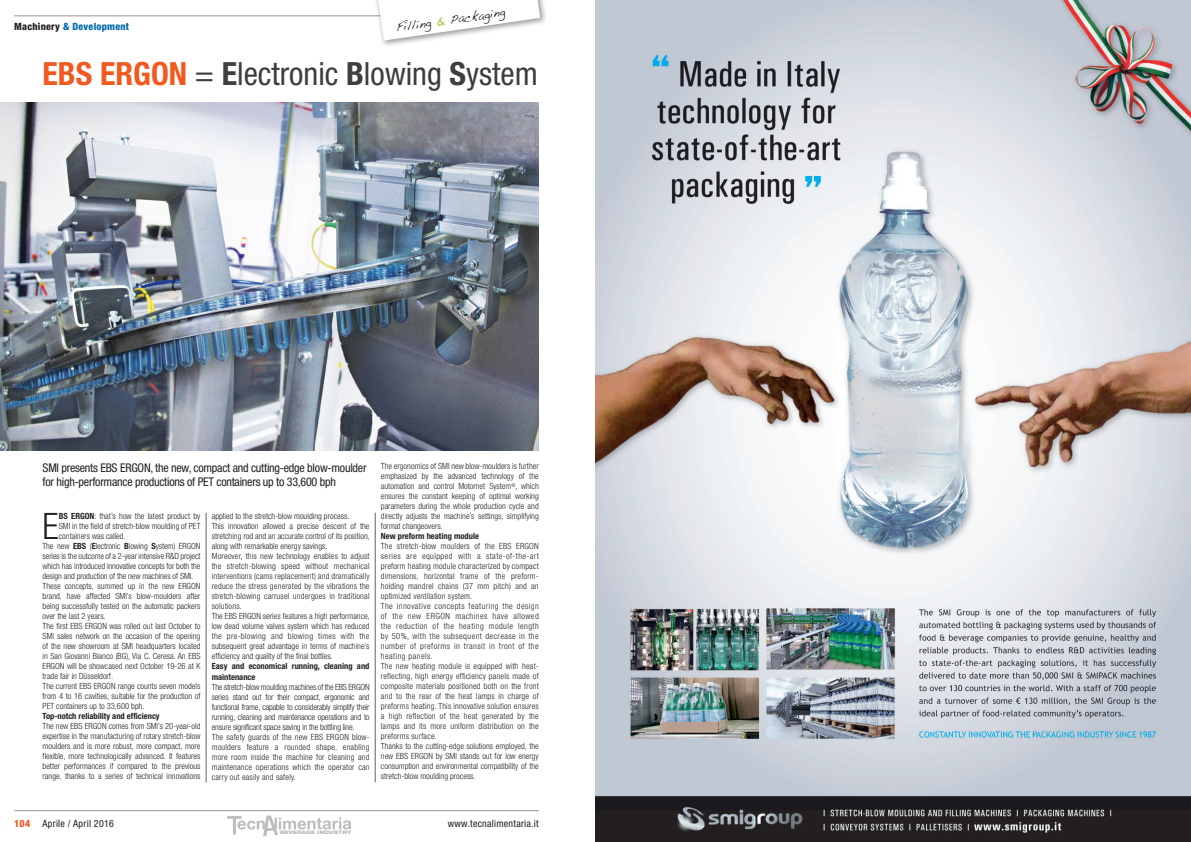
<style>
.page{position:relative;width:1191px;height:842px;background:#fff}
.page>*{position:absolute;margin:0;border:0;box-sizing:border-box;transform-origin:0 0}
.Testo_INGLESE{font:300 condensed 36.5px "Helvetica Neue";color:#231f20}
.t1{font:condensed 32px "Helvetica Neue";color:#3e3e3f}
.Testo_INGLESE-2{font:condensed 12px/14.4px "Helvetica Neue";letter-spacing:-.02em;color:#231f20}
.Testo_INGLESE-3{font:12px "Handwriting Dakota";color:#231f20}
.t2{font:condensed 10px "Helvetica Neue";letter-spacing:.025em;color:#231f20}
.t3{font:800 condensed 10px "Helvetica Neue";letter-spacing:.025em;color:#0067ad}
.Testo_INGLESE-4{font:300 condensed 8.5px/10px "Helvetica Neue";color:#231f20;text-align:justify}
.Testo_INGLESE-5{font:700 condensed 8.5px/10px "Helvetica Neue";color:#231f20}
.t4{font:900 expanded 4.8px "Helvetica Neue";letter-spacing:.01em;color:#bcbdc0}
.s1{color:#231f20}
.s2{color:#a3bc2a}
.s3{font-weight:700;color:#f15921}
.s4{font-weight:700}
.s5{font-weight:800;color:#f15921}
</style>
<div class="page">
<img style="left:0;top:103px;width:539px;height:348px">
<img style="left:595px;top:0;width:596px;height:842px">
<hr style="left:206px;top:513px;width:1px;height:269px;background:#636366">
<hr style="left:375px;top:513px;width:1px;height:269px;background:#636366">
<hr style="left:14px;top:16px;width:525px;height:1px;background:#939598">
<svg style="left:227px;top:815px;width:124px;height:21px"></svg>
<hr style="left:14px;top:810px;width:525px;height:1px;background:#939598">
<div style="left:372px;top:0;width:175px;height:48px;background:#231f20;opacity:.45"></div>
<svg style="left:378px;top:0;width:162px;height:41px"></svg>
<p class="t3" style="left:14px;top:20px;width:116px"><span class="s1">Machinery</span> &amp; Development</p>
<p class="Testo_INGLESE-3" style="left:395px;top:20px;width:112px;rotate:-8deg">Filling <span class="s2">&amp;</span> Packaging</p>
<p class="t1" style="left:43px;top:55px;width:497px"><span class="s3">EBS ERGON</span> = <span class="s4">E</span>lectronic <span class="s4">B</span>lowing <span class="s4">S</span>ystem</p>
<p class="Testo_INGLESE-2" style="left:43px;top:460px;width:325px">SMI presents EBS ERGON, the new, compact and cutting-edge blow-moulder for high-performance productions of PET containers up to 33,600 bph</p>
<p class="Testo_INGLESE" style="left:43px;top:505px;width:18px">E</p>
<p class="Testo_INGLESE-4" style="left:59px;top:511px;width:143px"><span class="s4">BS ERGON</span>: that’s how the latest product by SMI in the field of stretch-blow moulding of PET containers was called.</p>
<p class="Testo_INGLESE-4" style="left:43px;top:541px;width:159px">The new <span class="s4">EBS</span> (<span class="s4">E</span>lectronic <span class="s4">B</span>lowing <span class="s4">S</span>ystem) ERGON series is the outcome of a 2-year intensive R&amp;D project which has introduced innovative concepts for both the design and production of the new machines of SMI.</p>
<p class="Testo_INGLESE-4" style="left:43px;top:581px;width:159px">These concepts, summed up in the new ERGON brand, have affected SMI’s blow-moulders after being successfully tested on the automatic packers over the last 2 years.</p>
<p class="Testo_INGLESE-4" style="left:43px;top:621px;width:159px">The first EBS ERGON was rolled out last October to SMI sales network on the occasion of the opening of the new showroom at SMI headquarters located in San Giovanni Bianco (BG), Via C. Ceresa. An EBS ERGON will be showcased next October 19-26 at K trade fair in Düsseldorf.</p>
<p class="Testo_INGLESE-4" style="left:43px;top:681px;width:159px">The current EBS ERGON range counts seven models from 4 to 16 cavities, suitable for the production of PET containers up to 33,600 bph.</p>
<p class="Testo_INGLESE-5" style="left:43px;top:711px;width:119px">Top-notch reliability and efficiency</p>
<p class="Testo_INGLESE-4" style="left:43px;top:721px;width:159px">The new EBS ERGON comes from SMI’s 20-year-old expertise in the manufacturing of rotary stretch-blow moulders and is more robust, more compact, more flexible, more technologically advanced. It features better performances if compared to the previous range, thanks to a series of technical innovations</p>
<p class="Testo_INGLESE-4" style="left:212px;top:511px;width:139px">applied to the stretch-blow moulding process.</p>
<p class="Testo_INGLESE-4" style="left:212px;top:521px;width:160px">This innovation allowed a precise descent of the stretching rod and an accurate control of its position, along with remarkable energy savings.</p>
<p class="Testo_INGLESE-4" style="left:212px;top:551px;width:159px">Moreover, this new technology enables to adjust the stretch-blowing speed without mechanical interventions (cams replacement) and dramatically reduce the stress generated by the vibrations the stretch-blowing carrusel undergoes in traditional solutions.</p>
<p class="Testo_INGLESE-4" style="left:212px;top:611px;width:160px">The EBS ERGON series features a high performance, low dead volume valves system which has reduced the pre-blowing and blowing times with the subsequent great advantage in terms of machine’s efficiency and quality of the final bottles.</p>
<p class="Testo_INGLESE-5" style="left:212px;top:661px;width:159px">Easy and economical running, cleaning and maintenance</p>
<p class="Testo_INGLESE-4" style="left:212px;top:681px;width:159px">The stretch-blow moulding machines of the EBS ERGON series stand out for their compact, ergonomic and functional frame, capable to considerably simplify their running, cleaning and maintenance operations and to ensure significant space saving in the bottling line.</p>
<p class="Testo_INGLESE-4" style="left:212px;top:731px;width:159px">The safety guards of the new EBS ERGON blow&shy;moulders feature a rounded shape, enabling more room inside the machine for cleaning and maintenance operations which the operator can carry out easily and safely.</p>
<p class="Testo_INGLESE-4" style="left:381px;top:461px;width:159px">The ergonomics of SMI new blow-moulders is further emphasized by the advanced technology of the automation and control Motornet System<sup>®</sup>, which ensures the constant keeping of optimal working parameters during the whole production cycle and directly adjusts the machine’s settings, simplifying format changeovers.</p>
<p class="Testo_INGLESE-5" style="left:381px;top:531px;width:100px">New preform heating module</p>
<p class="Testo_INGLESE-4" style="left:381px;top:541px;width:159px">The stretch-blow moulders of the EBS ERGON series are equipped with a state-of-the-art preform heating module characterized by compact dimensions, horizontal frame of the preform&shy;holding mandrel chains (37 mm pitch) and an optimized ventilation system.</p>
<p class="Testo_INGLESE-4" style="left:381px;top:601px;width:159px">The innovative concepts featuring the design of the new ERGON machines have allowed the reduction of the heating module length by 50%, with the subsequent decrease in the number of preforms in transit in front of the heating panels.</p>
<p class="Testo_INGLESE-4" style="left:381px;top:661px;width:159px">The new heating module is equipped with heat&shy;reflecting, high energy efficiency panels made of composite materials positioned both on the front and to the rear of the heat lamps in charge of preforms heating. This innovative solution ensures a high reflection of the heat generated by the lamps and its more uniform distribution on the preforms surface.</p>
<p class="Testo_INGLESE-4" style="left:381px;top:741px;width:159px">Thanks to the cutting-edge solutions employed, the new EBS ERGON by SMI stands out for low energy consumption and environmental compatibility of the stretch-blow moulding process.</p>
<p class="t2" style="left:14px;top:818px;width:101px"><span class="s5">104</span> Aprile / April 2016</p>
<p class="t2" style="left:448px;top:818px;width:92px">www.tecnalimentaria.it</p>
<p class="t4" style="left:280px;top:829px;width:73px">BEVERAGE INDUSTRY</p>
</div>
